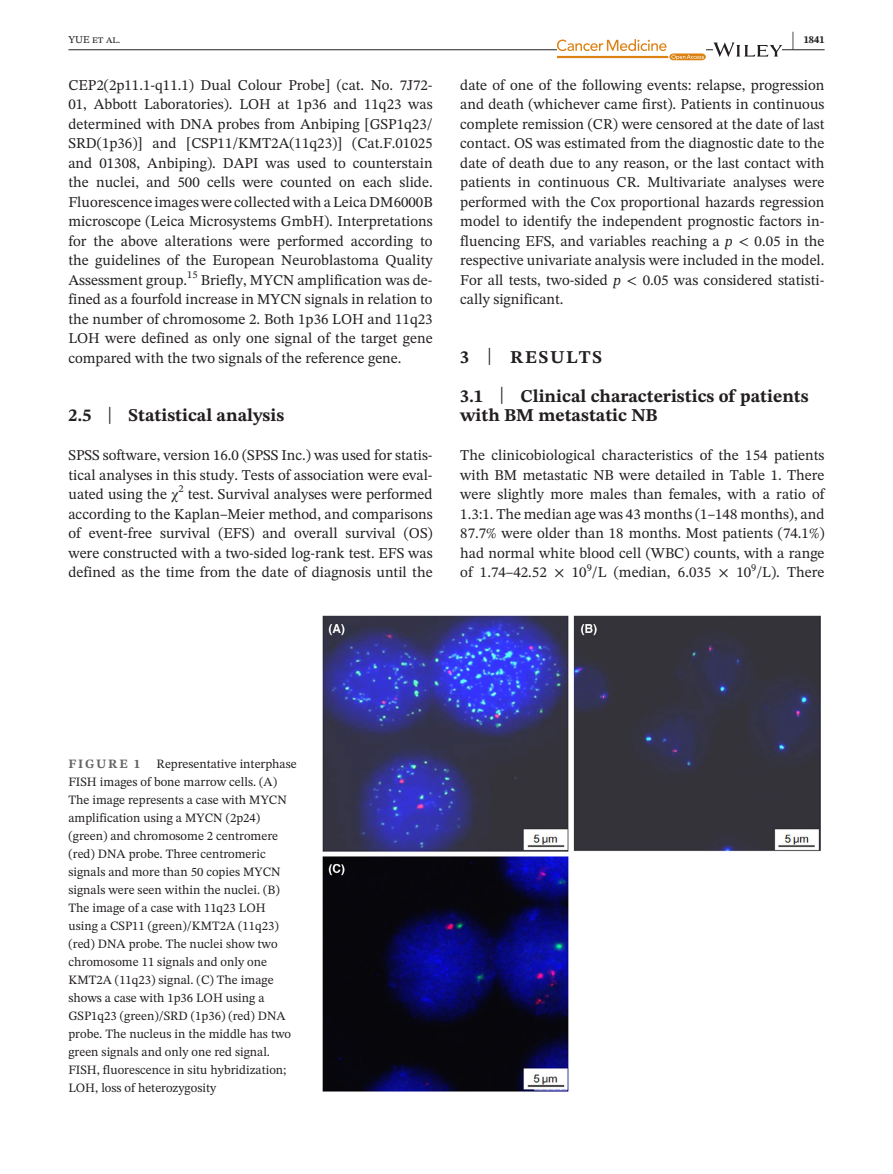
<style>
.page{position:relative;width:893px;height:1174px;background:#fff}
.page>*{position:absolute;margin:0;border:0;box-sizing:border-box;transform-origin:0 0}
.t1{font:700 21px "STIX Two Text";color:#231f20;scale:.42 1}
.t2{font:700 18px/39px "STIX Two Text";color:#231f20}
.t3{font:15px/19.5px "STIX Two Text";color:#231f20;text-align:justify}
.t4{font:12.75px/18px "STIX Two Text";color:#231f20}
.t5{font:700 12.75px "STIX Two Text";letter-spacing:.14em;color:#636366}
.t6{font:10.5px "STIX Two Text";color:#231f20}
.t7{font:700 10.5px "STIX Two Text";color:#231f20}
.s1{font-style:italic}
.s2{font-weight:400;font-size:23.7px}
.s3{font-family:"STIX"}
</style>
<div class="page">
<hr style="left:68px;top:49px;width:756px;height:1px;background:#231f20">
<svg style="left:557px;top:39px;width:149px;height:21px"></svg>
<svg style="left:713px;top:43px;width:69px;height:14px"></svg>
<img style="left:323px;top:616px;width:497px;height:476px">
<h1 class="t1" style="left:792px;top:24px;width:8px">|</h1>
<p class="t6" style="left:68px;top:32px;width:53px">YUE et al.</p>
<p class="t7" style="left:804px;top:32px;width:22px">1841</p>
<p class="t3" style="left:68px;top:75px;width:366px">CEP2(2p11.1-q11.1) Dual Colour Probe] (cat. No. 7J72- 01, Abbott Laboratories). LOH at 1p36 and 11q23 was determined with DNA probes from Anbiping [GSP1q23/ SRD(1p36)] and [CSP11/KMT2A(11q23)] (Cat.F.01025 and 01308, Anbiping). DAPI was used to counterstain the nuclei, and 500 cells were counted on each slide.<br>Fluorescence images were collected with a Leica DM6000B microscope (Leica Microsystems GmbH). Interpretations for the above alterations were performed according to the guidelines of the European Neuroblastoma Quality Assessment group.</p>
<p class="t3" style="left:460px;top:75px;width:366px">date of one of the following events: relapse, progression and death (whichever came first). Patients in continuous complete remission (CR) were censored at the date of last contact. OS was estimated from the diagnostic date to the date of death due to any reason, or the last contact with patients in continuous CR. Multivariate analyses were performed with the Cox proportional hazards regression model to identify the independent prognostic factors in&shy;fluencing EFS, and variables reaching a <span class="s1">p</span> &lt; 0.05 in the respective univariate analysis were included in the model.<br>For all tests, two-sided <span class="s1">p</span> &lt; 0.05 was considered statisti&shy;cally significant.</p>
<p class="t6" style="left:187px;top:267px;width:12px">15</p>
<p class="t3" style="left:68px;top:270px;width:366px;text-indent:132px">Briefly, MYCN amplification was de&shy;fined as a fourfold increase in MYCN signals in relation to the number of chromosome 2. Both 1p36 LOH and 11q23<br>LOH were defined as only one signal of the target gene compared with the two signals of the reference gene.</p>
<p class="t2" style="left:460px;top:338px;width:350px">3 <span class="s2">|</span> RESULTS<br>3.1 <span class="s2">|</span> Clinical characteristics of patients</p>
<p class="t2" style="left:460px;top:396px;width:199px">with BM metastatic NB</p>
<p class="t3" style="left:460px;top:445px;width:366px">The clinicobiological characteristics of the 154 patients with BM metastatic NB were detailed in Table 1. There were slightly more males than females, with a ratio of 1.3:1. The median age was 43 months (1–148 months), and 87.7% were older than 18 months. Most patients (74.1%) had normal white blood cell (WBC) counts, with a range of 1.74–42.52 × 10 /L (median, 6.035 × 10 /L). There</p>
<p class="t2" style="left:68px;top:396px;width:217px">2.5 <span class="s2">|</span> Statistical analysis</p>
<p class="t3" style="left:68px;top:445px;width:366px">SPSS software, version 16.0 (SPSS Inc.) was used for statis&shy;tical analyses in this study. Tests of association were eval&shy;uated using the <span class="s3">χ</span></p>
<p class="t6" style="left:179px;top:481px;width:7px">2</p>
<p class="t3" style="left:68px;top:484px;width:366px;text-indent:119px">test. Survival analyses were performed according to the Kaplan–Meier method, and comparisons of event-free survival (EFS) and overall survival (OS) were constructed with a two-sided log-rank test. EFS was defined as the time from the date of diagnosis until the</p>
<p class="t6" style="left:587px;top:559px;width:7px">9</p>
<p class="t6" style="left:751px;top:559px;width:7px">9</p>
<p class="t4" style="left:68px;top:754px;width:230px;text-indent:88px">Representative interphase FISH images of bone marrow cells. (A)<br>The image represents a case with MYCN amplification using a MYCN (2p24) (green) and chromosome 2 centromere (red) DNA probe. Three centromeric signals and more than 50 copies MYCN signals were seen within the nuclei. (B)<br>The image of a case with 11q23 LOH using a CSP11 (green)/KMT2A (11q23) (red) DNA probe. The nuclei show two chromosome 11 signals and only one KMT2A (11q23) signal. (C) The image shows a case with 1p36 LOH using a GSP1q23 (green)/SRD (1p36) (red) DNA probe. The nucleus in the middle has two green signals and only one red signal.<br>FISH, fluorescence in situ hybridization; LOH, loss of heterozygosity</p>
<p class="t5" style="left:68px;top:754px;width:73px">FIGURE 1</p>
</div>
